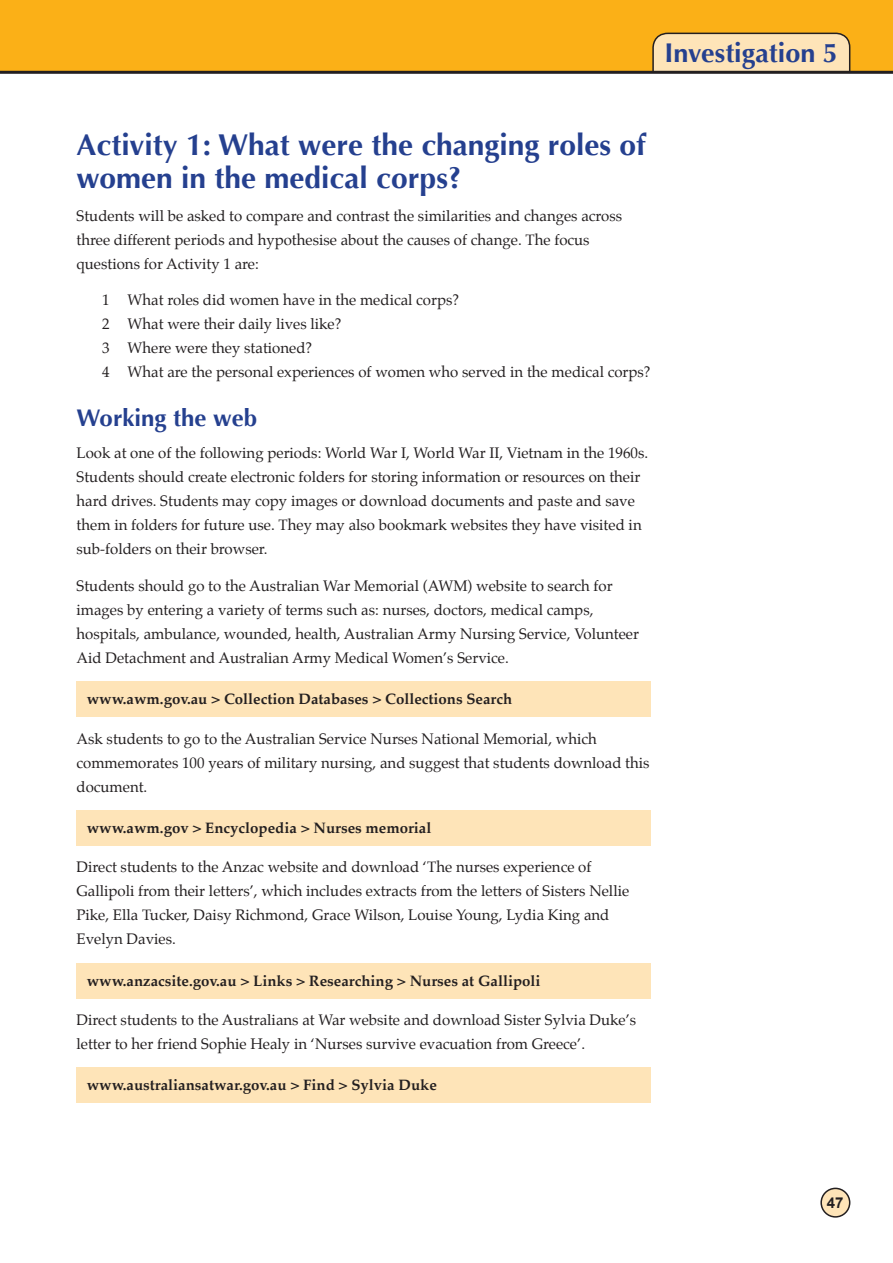
<style>
.page{position:relative;width:893px;height:1263px;background:#fff}
.page>*{position:absolute;margin:0;border:0;box-sizing:border-box;transform-origin:0 0}
.heading_1{font:700 30px/33px "Optima";color:#25408f}
.t1{font:700 27px "Optima";color:#25408f}
.heading_2{font:700 24px "Optima";color:#25408f}
.Body{font:15px/24px "Palatino";color:#231f20}
.web_panel{font:700 15px "Palatino";color:#231f20}
.List_numbers{font:15px "Palatino";color:#231f20}
.End_Bullet_point{font:15px "Palatino";color:#231f20}
.t2{font:700 15px "Arial";color:#231f20}
</style>
<div class="page">
<div style="left:821px;top:1188px;width:29px;height:29px;background:#fee4b8;border-radius:50%"></div>
<div style="left:820px;top:1187px;width:30px;height:30px;border:2px solid #231f20;border-radius:50%"></div>
<div style="left:0;top:0;width:893px;height:72px;background:#fbb017"></div>
<svg style="left:652px;top:32px;width:199px;height:39px;background:#f1d7aa"></svg>
<hr style="left:0;top:71px;width:893px;height:3px;background:#231f20">
<div style="left:77px;top:682px;width:574px;height:35px;background:#fee4b8"></div>
<div style="left:77px;top:810px;width:574px;height:36px;background:#fee4b8"></div>
<div style="left:77px;top:963px;width:574px;height:35px;background:#fee4b8"></div>
<div style="left:77px;top:1067px;width:574px;height:36px;background:#fee4b8"></div>
<h2 class="t1" style="left:664px;top:37px;width:175px">Investigation 5</h2>
<p class="heading_1" style="left:77px;top:129px;width:571px">Activity 1: What were the changing roles of women in the medical corps?</p>
<p class="Body" style="left:77px;top:205px;width:547px">Students will be asked to compare and contrast the similarities and changes across three different periods and hypothesise about the causes of change. The focus questions for Activity 1 are:</p>
<p class="List_numbers" style="left:102px;top:291px;width:359px">1 What roles did women have in the medical corps?</p>
<p class="List_numbers" style="left:102px;top:315px;width:241px">2 What were their daily lives like?</p>
<p class="List_numbers" style="left:102px;top:339px;width:212px">3 Where were they stationed?</p>
<p class="End_Bullet_point" style="left:102px;top:363px;width:550px">4 What are the personal experiences of women who served in the medical corps?</p>
<p class="heading_2" style="left:77px;top:404px;width:182px">Working the web</p>
<p class="Body" style="left:77px;top:442px;width:573px">Look at one of the following periods: World War I, World War II, Vietnam in the 1960s.<br>Students should create electronic folders for storing information or resources on their hard drives. Students may copy images or download documents and paste and save them in folders for future use. They may also bookmark websites they have visited in sub-folders on their browser.</p>
<p class="Body" style="left:77px;top:575px;width:564px">Students should go to the Australian War Memorial (AWM) website to search for images by entering a variety of terms such as: nurses, doctors, medical camps, hospitals, ambulance, wounded, health, Australian Army Nursing Service, Volunteer Aid Detachment and Australian Army Medical Women’s Service.</p>
<p class="web_panel" style="left:87px;top:690px;width:427px">www.awm.gov.au &gt; Collection Databases &gt; Collections Search</p>
<p class="Body" style="left:77px;top:728px;width:575px">Ask students to go to the Australian Service Nurses National Memorial, which commemorates 100 years of military nursing, and suggest that students download this document.</p>
<p class="web_panel" style="left:87px;top:818px;width:346px">www.awm.gov &gt; Encyclopedia &gt; Nurses memorial</p>
<p class="Body" style="left:77px;top:856px;width:554px">Direct students to the Anzac website and download ‘The nurses experience of Gallipoli from their letters’, which includes extracts from the letters of Sisters Nellie Pike, Ella Tucker, Daisy Richmond, Grace Wilson, Louise Young, Lydia King and Evelyn Davies.</p>
<p class="web_panel" style="left:87px;top:971px;width:455px">www.anzacsite.gov.au &gt; Links &gt; Researching &gt; Nurses at Gallipoli</p>
<p class="Body" style="left:77px;top:1009px;width:561px">Direct students to the Australians at War website and download Sister Sylvia Duke’s letter to her friend Sophie Healy in ‘Nurses survive evacuation from Greece’.</p>
<p class="web_panel" style="left:87px;top:1076px;width:352px">www.australiansatwar.gov.au &gt; Find &gt; Sylvia Duke</p>
<p class="t2" style="left:827px;top:1194px;width:18px">47</p>
</div>
